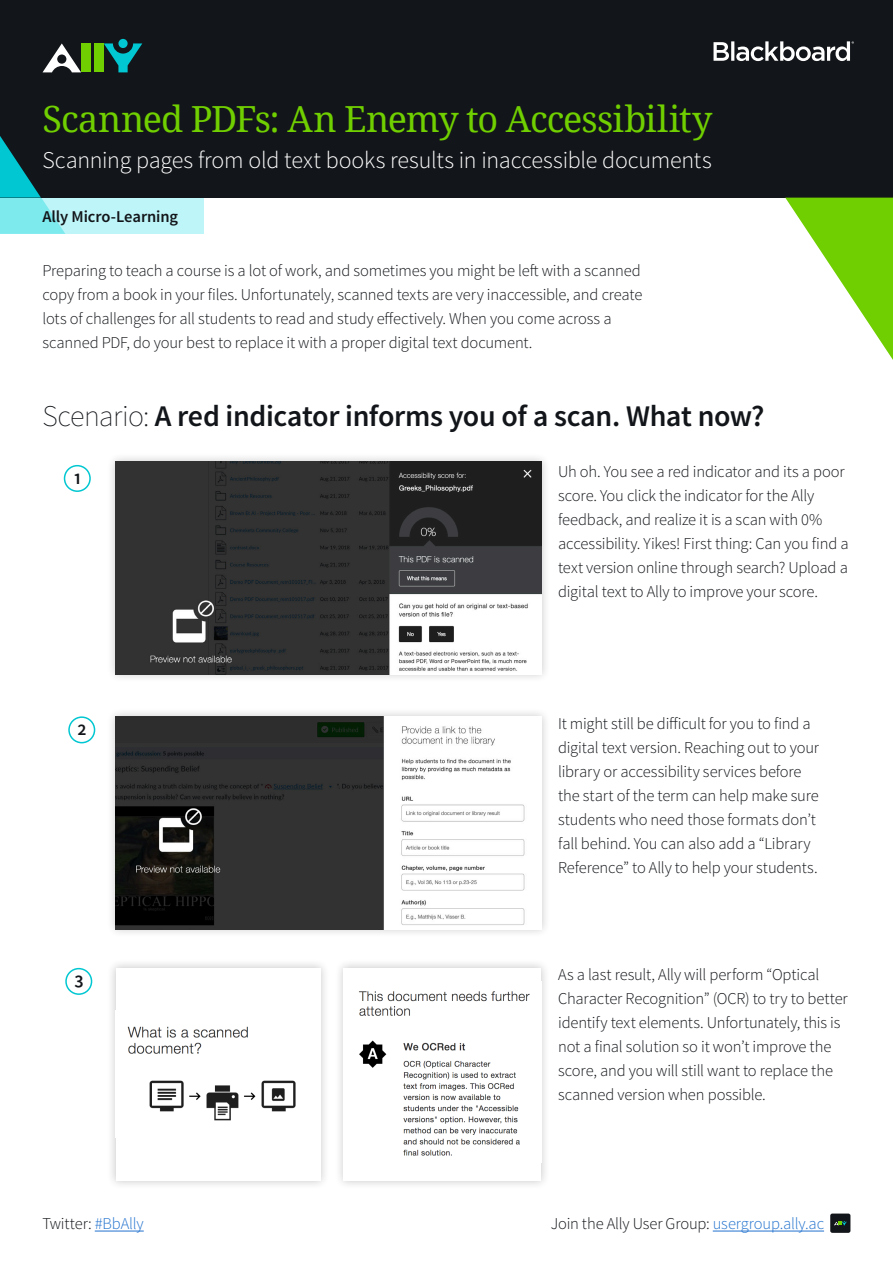
<style>
.page{position:relative;width:893px;height:1263px;background:#fff}
.page>*{position:absolute;margin:0;border:0;box-sizing:border-box;transform-origin:0 0}
.h1_-_Green{font:36px "Noto Serif";letter-spacing:-.025em;color:#70cf00}
.t1{font:600 30px "Source Sans Pro";letter-spacing:-.015em;color:#121519}
.SubHeading{font:300 24px "Source Sans Pro";letter-spacing:-.01em;color:#fff}
.t2{font:600 18px "Source Sans Pro";color:#121519}
.Paragraph{font:300 16.5px/24px "Source Sans Pro";letter-spacing:-.01em;color:#121519}
.t3{font:600 16.5px "Source Sans Pro";letter-spacing:-.01em;color:#121519}
.s1{font-weight:200}
.s2{color:#2272ce}
</style>
<div class="page">
<div style="left:0;top:198px;width:204px;height:36px;background:#bef5f8"></div>
<div style="left:0;top:0;width:893px;height:198px;background:#121519"></div>
<svg style="left:785px;top:198px;width:108px;height:162px"></svg>
<svg style="left:713px;top:41px;width:141px;height:20px"></svg>
<svg style="left:104px;top:39px;width:38px;height:33px"></svg>
<svg style="left:0;top:43px;width:81px;height:191px"></svg>
<div style="left:81px;top:43px;width:9px;height:29px;background:#70cf00"></div>
<div style="left:95px;top:43px;width:9px;height:29px;background:#70cf00"></div>
<div style="left:830px;top:1213px;width:20px;height:20px;background:#121519;border-radius:2px"></div>
<svg style="left:834px;top:1221px;width:13px;height:4px"></svg>
<div style="left:64px;top:465px;width:27px;height:27px;border:2px solid #00c7d1;border-radius:50%"></div>
<div style="left:107px;top:452px;width:443px;height:231px;background:#231f20;opacity:.25"></div>
<img style="left:116px;top:461px;width:425px;height:213px">
<div style="left:68px;top:716px;width:27px;height:27px;border:2px solid #00c7d1;border-radius:50%"></div>
<div style="left:107px;top:707px;width:443px;height:231px;background:#231f20;opacity:.25"></div>
<img style="left:116px;top:716px;width:425px;height:213px">
<div style="left:65px;top:968px;width:27px;height:27px;border:2px solid #00c7d1;border-radius:50%"></div>
<div style="left:107px;top:959px;width:222px;height:230px;background:#231f20;opacity:.25"></div>
<div style="left:116px;top:968px;width:204px;height:212px;background:#fff"></div>
<img style="left:127px;top:1026px;width:169px;height:95px">
<div style="left:334px;top:959px;width:216px;height:230px;background:#231f20;opacity:.25"></div>
<div style="left:343px;top:968px;width:198px;height:212px;background:#fff"></div>
<img style="left:358px;top:991px;width:172px;height:165px">
<hr style="left:95px;top:1230px;width:49px;height:1px;background:#2272ce">
<hr style="left:713px;top:1230px;width:111px;height:1px;background:#2272ce">
<h1 class="h1_-_Green" style="left:43px;top:94px;width:671px">Scanned PDFs: An Enemy to Accessibility</h1>
<p class="SubHeading" style="left:43px;top:145px;width:671px">Scanning pages from old text books results in inaccessible documents</p>
<p class="t3" style="left:43px;top:206px;width:137px">Ally Micro-Learning</p>
<p class="Paragraph" style="left:42px;top:259px;width:601px">Preparing to teach a course is a lot of work, and sometimes you might be left with a scanned copy from a book in your files. Unfortunately, scanned texts are very inaccessible, and create lots of challenges for all students to read and study effectively. When you come across a scanned PDF, do your best to replace it with a proper digital text document.</p>
<h2 class="t1" style="left:42px;top:398px;width:723px"><span class="s1">Scenario:</span> A red indicator informs you of a scan. What now?</h2>
<p class="t2" style="left:74px;top:466px;width:9px">1</p>
<p class="Paragraph" style="left:558px;top:460px;width:292px">Uh oh. You see a red indicator and its a poor score. You click the indicator for the Ally feedback, and realize it is a scan with 0% accessibility. Yikes! First thing: Can you find a text version online through search? Upload a digital text to Ally to improve your score.</p>
<p class="t2" style="left:78px;top:718px;width:11px">2</p>
<p class="Paragraph" style="left:558px;top:711px;width:263px">It might still be difficult for you to find a digital text version. Reaching out to your library or accessibility services before the start of the term can help make sure students who need those formats don’t fall behind. You can also add a “Library Reference” to Ally to help your students.</p>
<p class="t2" style="left:74px;top:969px;width:11px">3</p>
<p class="Paragraph" style="left:558px;top:963px;width:291px">As a last result, Ally will perform “Optical Character Recognition” (OCR) to try to better identify text elements. Unfortunately, this is not a final solution so it won’t improve the score, and you will still want to replace the scanned version when possible.</p>
<p class="Paragraph" style="left:43px;top:1212px;width:103px">Twitter: <span class="s2">#BbAlly</span></p>
<p class="Paragraph" style="left:551px;top:1212px;width:275px">Join the Ally User Group: <span class="s2">usergroup.ally.ac</span></p>
</div>
